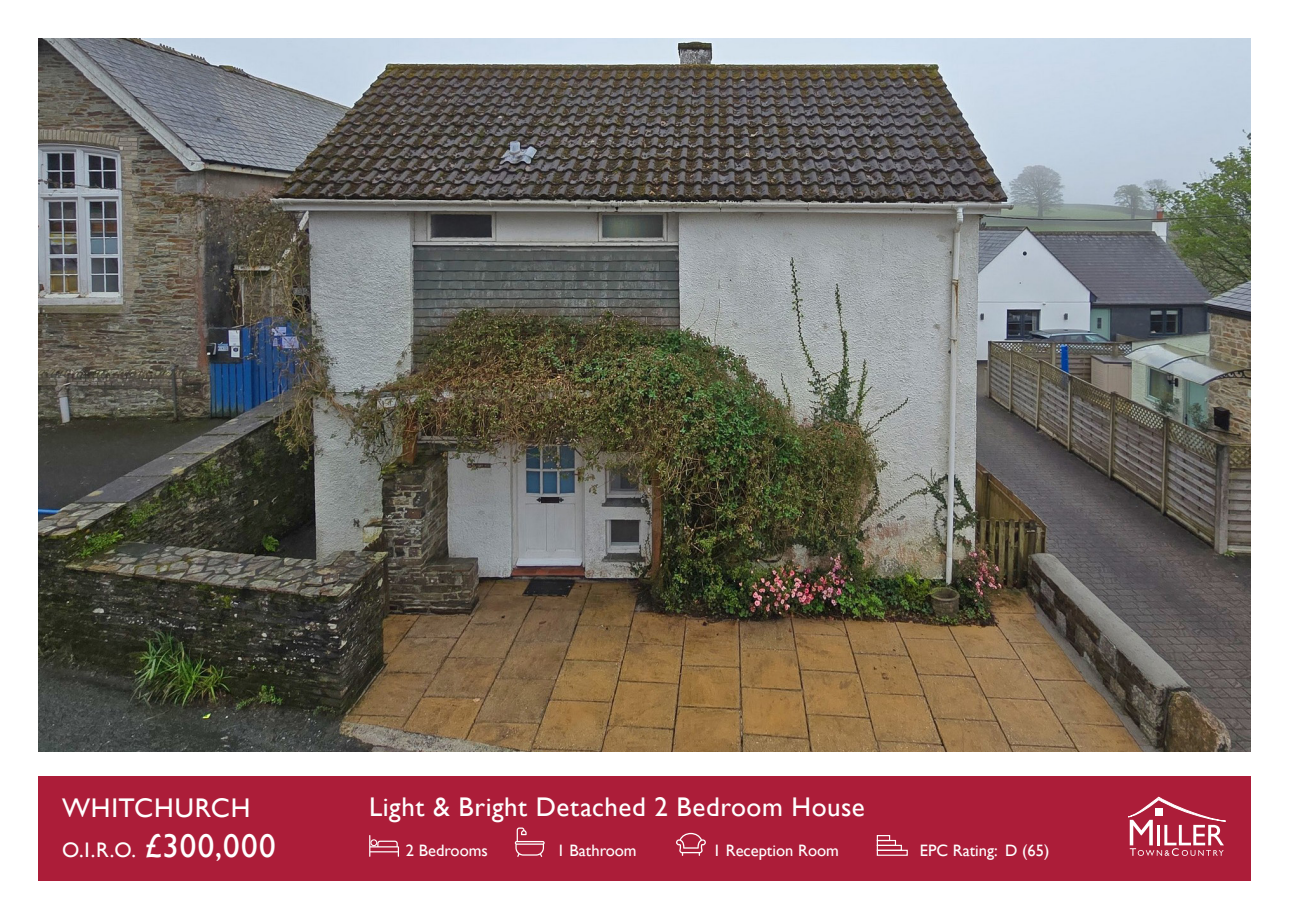
<style>
.page{position:relative;width:1289px;height:919px;background:#fff}
.page>*{position:absolute;margin:0;border:0;box-sizing:border-box;transform-origin:0 0}
.t1{font:27px "Gill Sans";letter-spacing:.02em;color:#fff}
.t2{font:21px "Gill Sans";color:#fff}
.t3{font:16.5px "Gill Sans";color:#fff}
.s1{font-size:33px}
</style>
<div class="page">
<div style="left:38px;top:776px;width:1212px;height:104px;background:#ac1d39"></div>
<svg style="left:1128px;top:797px;width:97px;height:58px"></svg>
<svg style="left:369px;top:835px;width:30px;height:21px"></svg>
<svg style="left:515px;top:827px;width:29px;height:29px"></svg>
<svg style="left:676px;top:832px;width:30px;height:23px"></svg>
<div style="left:876px;top:835px;width:14px;height:6px;border:1px solid #fff"></div>
<div style="left:876px;top:839px;width:20px;height:6px;border:1px solid #fff"></div>
<div style="left:876px;top:844px;width:25px;height:6px;border:1px solid #fff"></div>
<div style="left:876px;top:849px;width:31px;height:6px;border:1px solid #fff"></div>
<img style="left:38px;top:38px;width:1212px;height:713px">
<p class="t1" style="left:369px;top:790px;width:497px">Light &amp; Bright Detached 2 Bedroom House</p>
<p class="t1" style="left:62px;top:792px;width:190px">WHITCHURCH</p>
<p class="t2" style="left:62px;top:837px;width:215px">O.I.R.O. <span class="s1">£300,000</span></p>
<p class="t3" style="left:406px;top:840px;width:83px">2 Bedrooms</p>
<p class="t3" style="left:556px;top:840px;width:81px">1 Bathroom</p>
<p class="t3" style="left:712px;top:840px;width:128px">1 Reception Room</p>
<p class="t3" style="left:919px;top:840px;width:131px">EPC Rating: D (65)</p>
</div>
